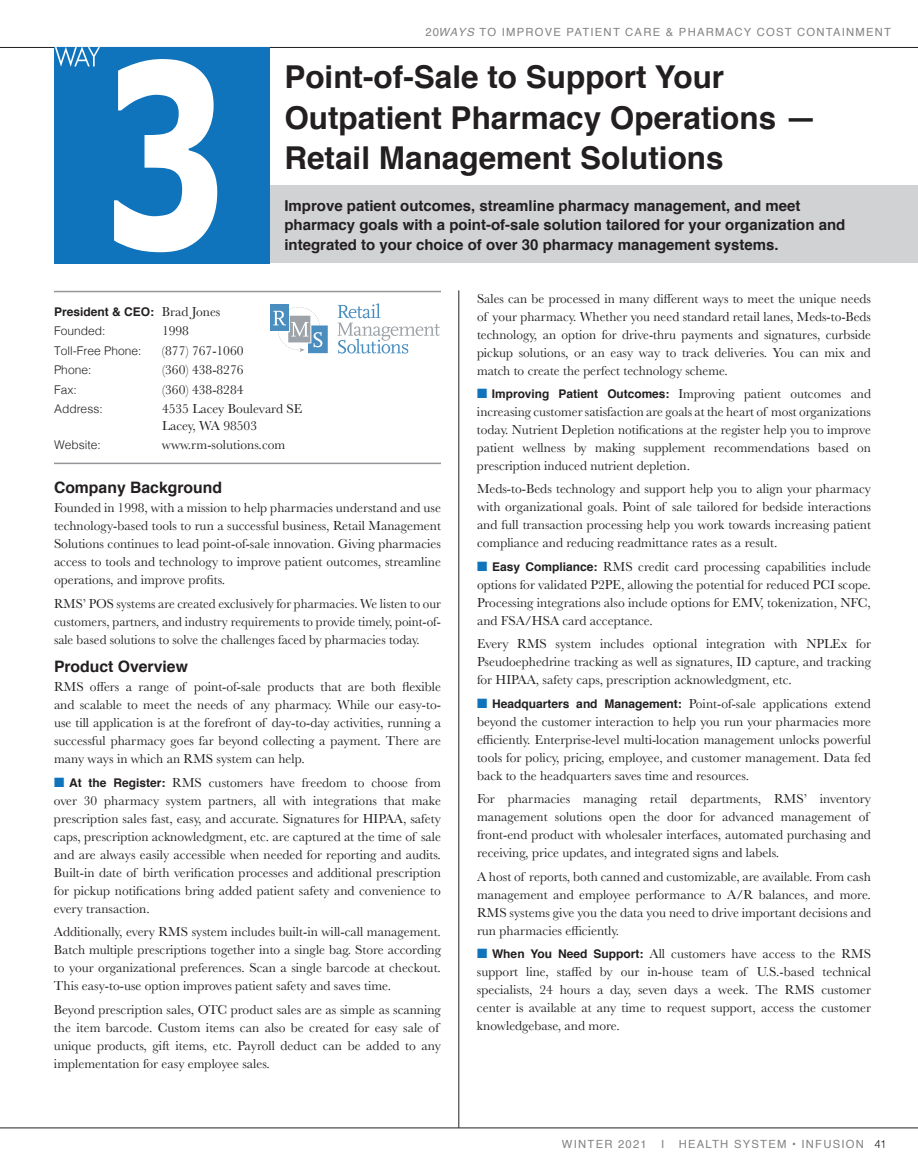
<style>
.page{position:relative;width:918px;height:1175px;background:#fff}
.page>*{position:absolute;margin:0;border:0;box-sizing:border-box;transform-origin:0 0}
.t1{font:700 31.5px/40.5px "Helvetica";color:#231f20}
.t2{font:700 15.75px "Helvetica";color:#231f20}
.t3{font:700 15px/19.5px "Helvetica";color:#231f20}
.t4{font:13.5px/18px "Baskerville";color:#231f20;text-align:justify}
.t5{font:300 12px "Helvetica";color:#231f20}
.t6{font:700 12px/19.5px "Helvetica";color:#231f20}
.t7{font:11.25px "Helvetica";letter-spacing:.11em;color:#808285}
.s1{font-style:italic}
.s2{font-family:"Baskerville";font-weight:400;font-size:13.5px}
.s3{font-weight:300}
.s4{color:#1074bc}
.s5{font-family:"Helvetica";font-weight:700;font-size:12px}
.s6{font-weight:300;color:#231f20}
</style>
<div class="page">
<hr style="left:0;top:1127px;width:918px;height:1px;background:#231f20">
<hr style="left:0;top:47px;width:918px;height:1px;background:#231f20">
<hr style="left:459px;top:290px;width:1px;height:837px;background:#231f20">
<hr style="left:54px;top:291px;width:387px;height:1px;background:#939598">
<svg style="left:338px;top:303px;width:102px;height:50px"></svg>
<div style="left:270px;top:304px;width:19px;height:27px;background:#4a8ec0"></div>
<svg style="left:273px;top:307px;width:55px;height:46px"></svg>
<div style="left:55px;top:185px;width:863px;height:78px;background:#d1d2d4"></div>
<hr style="left:54px;top:462px;width:387px;height:2px;background:#939598">
<div style="left:54px;top:47px;width:216px;height:216px;background:#1074bc"></div>
<svg style="left:114px;top:59px;width:103px;height:193px"></svg>
<svg style="left:55px;top:47px;width:45px;height:20px"></svg>
<p class="t7" style="left:425px;top:23px;width:467px">20<span class="s1">WAYS</span> TO IMPROVE PATIENT CARE &amp; PHARMACY COST CONTAINMENT</p>
<h1 class="t1" style="left:284px;top:57px;width:534px">Point-of-Sale to Support Your<br>Outpatient Pharmacy Operations —<br>Retail Management Solutions</h1>
<p class="t3" style="left:284px;top:196px;width:562px">Improve patient outcomes, streamline pharmacy management, and meet pharmacy goals with a point-of-sale solution tailored for your organization and integrated to your choice of over 30 pharmacy management systems.</p>
<p class="t6" style="left:54px;top:302px;width:168px">President &amp; CEO: <span class="s2">Brad Jones<br></span><span class="s3">Founded:</span></p>
<p class="t4" style="left:162px;top:322px;width:28px">1998</p>
<p class="t5" style="left:54px;top:340px;width:89px">Toll-Free Phone:</p>
<p class="t4" style="left:162px;top:341px;width:83px">(877) 767-1060</p>
<p class="t5" style="left:54px;top:359px;width:39px">Phone:</p>
<p class="t4" style="left:162px;top:361px;width:83px">(360) 438-8276</p>
<p class="t5" style="left:54px;top:379px;width:24px">Fax:</p>
<p class="t4" style="left:162px;top:380px;width:83px">(360) 438-8284</p>
<p class="t5" style="left:54px;top:398px;width:50px">Address:</p>
<p class="t4" style="left:162px;top:401px;width:142px;line-height:16.5px">4535 Lacey Boulevard SE<br>Lacey, WA 98503</p>
<p class="t5" style="left:54px;top:434px;width:48px">Website:</p>
<p class="t4" style="left:162px;top:436px;width:125px">www.rm-solutions.com</p>
<p class="t2" style="left:54px;top:474px;width:170px">Company Background</p>
<p class="t4" style="left:54px;top:499px;width:389px">Founded in 1998, with a mission to help pharmacies understand and use technology-based tools to run a successful business, Retail Management Solutions continues to lead point-of-sale innovation. Giving pharmacies access to tools and technology to improve patient outcomes, streamline operations, and improve profits.</p>
<p class="t4" style="left:54px;top:594px;width:389px">RMS’ POS systems are created exclusively for pharmacies. We listen to our customers, partners, and industry requirements to provide timely, point-of&shy;sale based solutions to solve the challenges faced by pharmacies today.</p>
<p class="t2" style="left:54px;top:653px;width:135px">Product Overview</p>
<p class="t4" style="left:54px;top:678px;width:389px">RMS offers a range of point-of-sale products that are both flexible and scalable to meet the needs of any pharmacy. While our easy-to&shy;use till application is at the forefront of day-to-day activities, running a successful pharmacy goes far beyond collecting a payment. There are many ways in which an RMS system can help.</p>
<p class="t4" style="left:54px;top:773px;width:389px"><span class="s4">■</span> <span class="s5">At the Register:</span> RMS customers have freedom to choose from over 30 pharmacy system partners, all with integrations that make prescription sales fast, easy, and accurate. Signatures for HIPAA, safety caps, prescription acknowledgment, etc. are captured at the time of sale and are always easily accessible when needed for reporting and audits.<br>Built-in date of birth verification processes and additional prescription for pickup notifications bring added patient safety and convenience to every transaction.</p>
<p class="t4" style="left:54px;top:923px;width:389px">Additionally, every RMS system includes built-in will-call management.<br>Batch multiple prescriptions together into a single bag. Store according to your organizational preferences. Scan a single barcode at checkout.<br>This easy-to-use option improves patient safety and saves time.</p>
<p class="t4" style="left:54px;top:1000px;width:389px;text-align:left">Beyond prescription sales, OTC product sales are as simple as scanning the item barcode. Custom items can also be created for easy sale of unique products, gift items, etc. Payroll deduct can be added to any implementation for easy employee sales.</p>
<p class="t4" style="left:477px;top:289px;width:396px">Sales can be processed in many different ways to meet the unique needs of your pharmacy. Whether you need standard retail lanes, Meds-to-Beds technology, an option for drive-thru payments and signatures, curbside pickup solutions, or an easy way to track deliveries. You can mix and match to create the perfect technology scheme.</p>
<p class="t4" style="left:477px;top:385px;width:396px"><span class="s4">■</span> <span class="s5">Improving Patient Outcomes:</span> Improving patient outcomes and increasing customer satisfaction are goals at the heart of most organizations today. Nutrient Depletion notifications at the register help you to improve patient wellness by making supplement recommendations based on prescription induced nutrient depletion.</p>
<p class="t4" style="left:477px;top:480px;width:396px">Meds-to-Beds technology and support help you to align your pharmacy with organizational goals. Point of sale tailored for bedside interactions and full transaction processing help you work towards increasing patient compliance and reducing readmittance rates as a result.</p>
<p class="t4" style="left:477px;top:557px;width:396px"><span class="s4">■</span> <span class="s5">Easy Compliance:</span> RMS credit card processing capabilities include options for validated P2PE, allowing the potential for reduced PCI scope.<br>Processing integrations also include options for EMV, tokenization, NFC, and FSA/HSA card acceptance.</p>
<p class="t4" style="left:477px;top:635px;width:396px">Every RMS system includes optional integration with NPLEx for Pseudoephedrine tracking as well as signatures, ID capture, and tracking for HIPAA, safety caps, prescription acknowledgment, etc.</p>
<p class="t4" style="left:477px;top:694px;width:396px"><span class="s4">■</span> <span class="s5">Headquarters and Management:</span> Point-of-sale applications extend beyond the customer interaction to help you run your pharmacies more efficiently. Enterprise-level multi-location management unlocks powerful tools for policy, pricing, employee, and customer management. Data fed back to the headquarters saves time and resources.</p>
<p class="t4" style="left:477px;top:790px;width:396px;text-align:left">For pharmacies managing retail departments, RMS’ inventory management solutions open the door for advanced management of front-end product with wholesaler interfaces, automated purchasing and receiving, price updates, and integrated signs and labels.</p>
<p class="t4" style="left:477px;top:867px;width:396px">A host of reports, both canned and customizable, are available. From cash management and employee performance to A/R balances, and more.<br>RMS systems give you the data you need to drive important decisions and run pharmacies efficiently.</p>
<p class="t4" style="left:477px;top:944px;width:396px"><span class="s4">■</span> <span class="s5">When You Need Support:</span> All customers have access to the RMS support line, staffed by our in-house team of U.S.-based technical specialists, 24 hours a day, seven days a week. The RMS customer center is available at any time to request support, access the customer knowledgebase, and more.</p>
<p class="t7" style="left:562px;top:1135px;width:86px">WINTER 2021</p>
<p class="t7" style="left:661px;top:1135px;width:5px">I</p>
<p class="t7" style="left:679px;top:1135px;width:209px">HEALTH SYSTEM • INFUSION <span class="s6">41</span></p>
</div>
